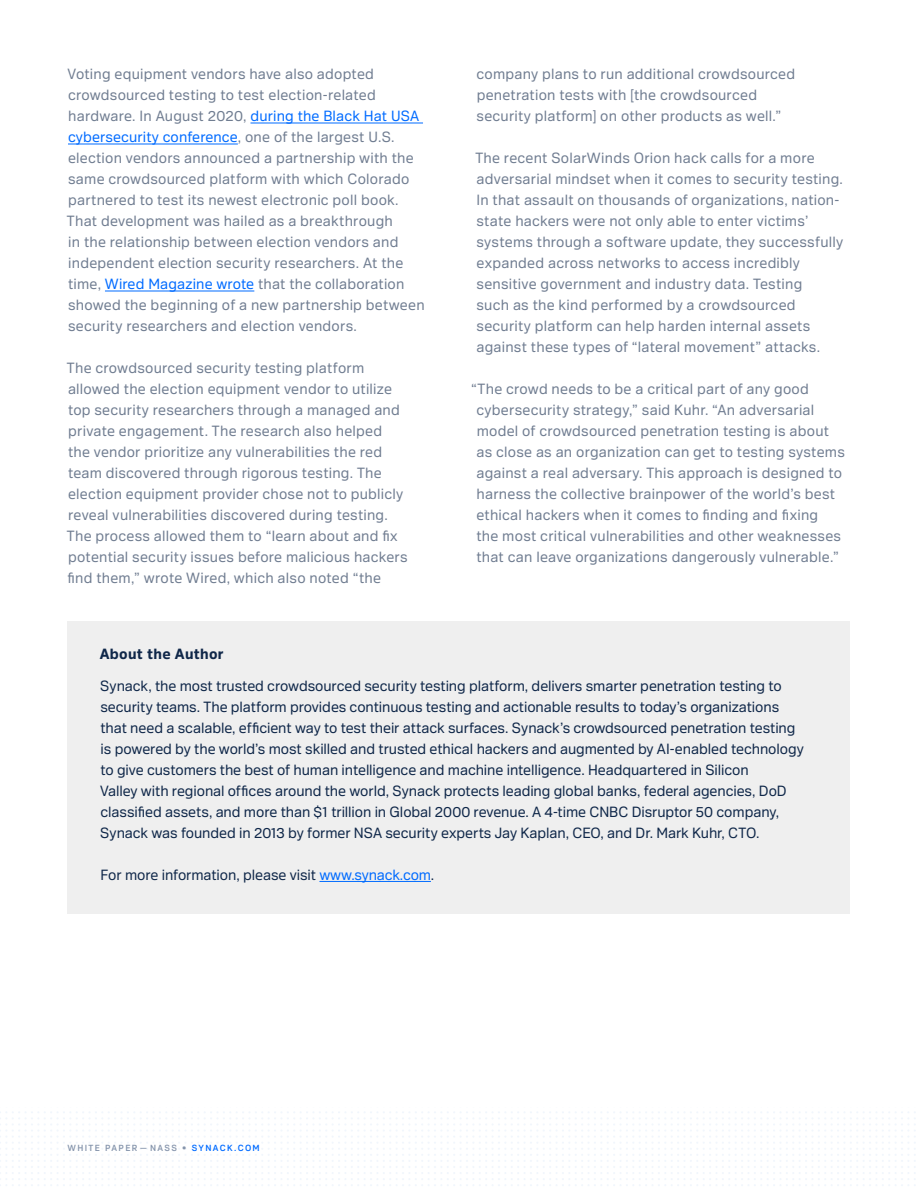
<style>
.page{position:relative;width:918px;height:1188px;background:#fff}
.page>*{position:absolute;margin:0;border:0;box-sizing:border-box;transform-origin:0 0}
.t1{font:15px/21px "Crique Grotesk";letter-spacing:.015em;color:#707d91}
.t2{font:15px/21px "Crique Grotesk";letter-spacing:-.005em;color:#0f2749}
.t3{font:700 15px "Crique Grotesk";letter-spacing:.015em;color:#0f2749}
.t4{font:500 9px "Crique Grotesk";letter-spacing:.15em;color:#8695ac}
.s1{color:#006bff}
</style>
<div class="page">
<hr style="left:251px;top:123px;width:172px;height:1px;background:#006bff">
<hr style="left:68px;top:144px;width:170px;height:1px;background:#006bff">
<hr style="left:105px;top:291px;width:149px;height:1px;background:#006bff">
<div style="left:68px;top:621px;width:782px;height:293px;background:#efefef"></div>
<hr style="left:319px;top:881px;width:112px;height:1px;background:#006bff">
<svg style="left:0;top:1112px;width:916px;height:74px"></svg>
<p class="t1" style="left:67px;top:64px;width:359px">Voting equipment vendors have also adopted crowdsourced testing to test election-related hardware. In August 2020, <span class="s1">during the Black Hat USA cybersecurity conference</span>, one of the largest U.S. election vendors announced a partnership with the same crowdsourced platform with which Colorado partnered to test its newest electronic poll book.<br>That development was hailed as a breakthrough<br>in the relationship between election vendors and independent election security researchers. At the time, <span class="s1">Wired Magazine wrote</span> that the collaboration showed the beginning of a new partnership between security researchers and election vendors.</p>
<p class="t1" style="left:67px;top:358px;width:342px">The crowdsourced security testing platform allowed the election equipment vendor to utilize top security researchers through a managed and private engagement. The research also helped<br>the vendor prioritize any vulnerabilities the red team discovered through rigorous testing. The election equipment provider chose not to publicly reveal vulnerabilities discovered during testing.<br>The process allowed them to “learn about and fix potential security issues before malicious hackers find them,” wrote Wired, which also noted “the</p>
<p class="t1" style="left:476px;top:64px;width:320px">company plans to run additional crowdsourced penetration tests with [the crowdsourced security platform] on other products as well.”</p>
<p class="t1" style="left:475px;top:148px;width:369px">The recent SolarWinds Orion hack calls for a more adversarial mindset when it comes to security testing.<br>In that assault on thousands of organizations, nation&shy;state hackers were not only able to enter victims’ systems through a software update, they successfully expanded across networks to access incredibly sensitive government and industry data. Testing<br>such as the kind performed by a crowdsourced security platform can help harden internal assets against these types of “lateral movement” attacks.</p>
<p class="t1" style="left:476px;top:379px;width:370px;text-indent:-5px">“The crowd needs to be a critical part of any good cybersecurity strategy,” said Kuhr. “An adversarial model of crowdsourced penetration testing is about as close as an organization can get to testing systems against a real adversary. This approach is designed to harness the collective brainpower of the world’s best ethical hackers when it comes to finding and fixing<br>the most critical vulnerabilities and other weaknesses that can leave organizations dangerously vulnerable.”</p>
<p class="t3" style="left:100px;top:646px;width:125px">About the Author</p>
<p class="t2" style="left:100px;top:675px;width:705px">Synack, the most trusted crowdsourced security testing platform, delivers smarter penetration testing to security teams. The platform provides continuous testing and actionable results to today’s organizations that need a scalable, efficient way to test their attack surfaces. Synack’s crowdsourced penetration testing is powered by the world’s most skilled and trusted ethical hackers and augmented by AI-enabled technology to give customers the best of human intelligence and machine intelligence. Headquartered in Silicon<br>Valley with regional offices around the world, Synack protects leading global banks, federal agencies, DoD classified assets, and more than $1 trillion in Global 2000 revenue. A 4-time CNBC Disruptor 50 company, Synack was founded in 2013 by former NSA security experts Jay Kaplan, CEO, and Dr. Mark Kuhr, CTO.</p>
<p class="t2" style="left:101px;top:864px;width:335px">For more information, please visit <span class="s1">www.synack.com</span>.</p>
<p class="t4" style="left:68px;top:1143px;width:194px">WHITE PAPER — NASS • <span class="s1">SYNACK.COM</span></p>
</div>
